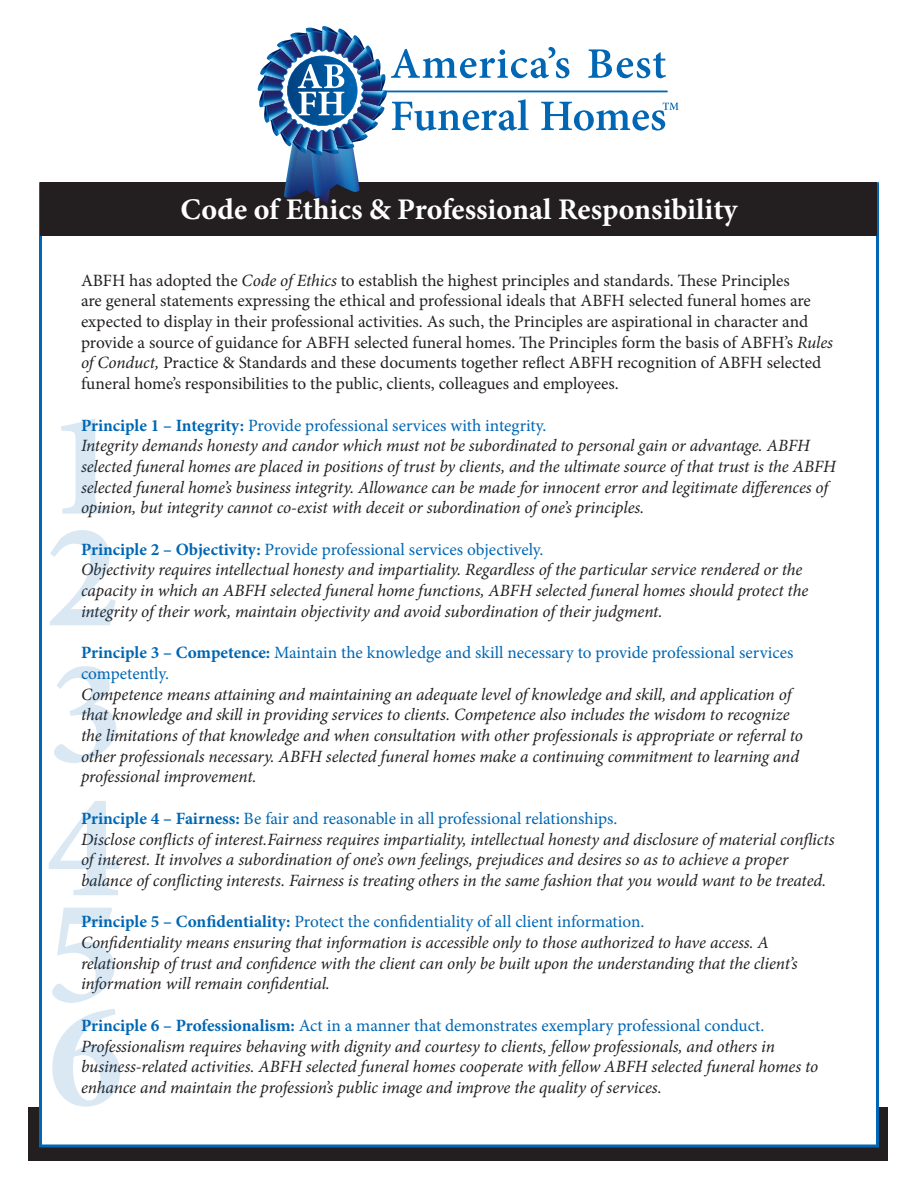
<style>
.page{position:relative;width:918px;height:1188px;background:#fff}
.page>*{position:absolute;margin:0;border:0;box-sizing:border-box;transform-origin:0 0}
.t1{font:700 150px/111.6px "Minion Pro";color:#0166b3}
.t2{font:700 30px "Minion Pro";color:#fff}
.t3{font:italic 17.25px/20.7px "Minion Pro";letter-spacing:-.01em;color:#231f20}
.t4{font:17.25px/20.7px "Minion Pro";color:#231f20}
.t5{font:17.25px/20.7px "Minion Pro";color:#0166b3}
.s1{font-style:italic}
.s2{font-weight:700;font-style:normal;color:#0166b3}
.s3{font-style:normal;color:#0166b3}
.s4{font-weight:700}
</style>
<div class="page">
<div style="left:28px;top:1107px;width:860px;height:53px;background:#231f20"></div>
<div style="left:39px;top:182px;width:840px;height:966px;background:#fff;border:3px solid #0166b3"></div>
<div style="left:40px;top:182px;width:838px;height:54px;background:#231f20"></div>
<svg style="left:258px;top:26px;width:421px;height:178px"></svg>
<h2 class="t2" style="left:181px;top:188px;width:558px">Code of Ethics &amp; Professional Responsibility</h2>
<p class="t4" style="left:81px;top:270px;width:754px">ABFH has adopted the <span class="s1">Code of Ethics</span> to establish the highest principles and standards. These Principles<br>are general statements expressing the ethical and professional ideals that ABFH selected funeral homes are expected to display in their professional activities. As such, the Principles are aspirational in character and provide a source of guidance for ABFH selected funeral homes. The Principles form the basis of ABFH’s <span class="s1">Rules of Conduct,</span> Practice &amp; Standards and these documents together reflect ABFH recognition of ABFH selected funeral home’s responsibilities to the public, clients, colleagues and employees.</p>
<p class="t3" style="left:81px;top:415px;width:757px"><span class="s2">Principle 1 – Integrity:</span> <span class="s3">Provide professional services with integrity.<br></span>Integrity demands honesty and candor which must not be subordinated to personal gain or advantage. ABFH selected funeral homes are placed in positions of trust by clients, and the ultimate source of that trust is the ABFH selected funeral home’s business integrity. Allowance can be made for innocent error and legitimate differences of opinion, but integrity cannot co-exist with deceit or subordination of one’s principles.</p>
<p class="t3" style="left:81px;top:539px;width:729px"><span class="s2">Principle 2 – Objectivity:</span> <span class="s3">Provide professional services objectively.<br></span>Objectivity requires intellectual honesty and impartiality. Regardless of the particular service rendered or the capacity in which an ABFH selected funeral home functions, ABFH selected funeral homes should protect the integrity of their work, maintain objectivity and avoid subordination of their judgment.</p>
<p class="t5" style="left:81px;top:642px;width:714px"><span class="s4">Principle 3 – Competence:</span> Maintain the knowledge and skill necessary to provide professional services competently.</p>
<p class="t3" style="left:81px;top:684px;width:724px">Competence means attaining and maintaining an adequate level of knowledge and skill, and application of that knowledge and skill in providing services to clients. Competence also includes the wisdom to recognize the limitations of that knowledge and when consultation with other professionals is appropriate or referral to other professionals necessary. ABFH selected funeral homes make a continuing commitment to learning and professional improvement.</p>
<p class="t3" style="left:81px;top:808px;width:755px"><span class="s2">Principle 4 – Fairness:</span> <span class="s3">Be fair and reasonable in all professional relationships.<br></span>Disclose conflicts of interest.Fairness requires impartiality, intellectual honesty and disclosure of material conflicts of interest. It involves a subordination of one’s own feelings, prejudices and desires so as to achieve a proper balance of conflicting interests. Fairness is treating others in the same fashion that you would want to be treated.</p>
<p class="t3" style="left:81px;top:911px;width:718px"><span class="s2">Principle 5 – Confidentiality:</span> <span class="s3">Protect the confidentiality of all client information.<br></span>Confidentiality means ensuring that information is accessible only to those authorized to have access. A relationship of trust and confidence with the client can only be built upon the understanding that the client’s information will remain confidential.</p>
<p class="t3" style="left:81px;top:1015px;width:739px"><span class="s2">Principle 6 – Professionalism:</span> <span class="s3">Act in a manner that demonstrates exemplary professional conduct.<br></span>Professionalism requires behaving with dignity and courtesy to clients, fellow professionals, and others in business-related activities. ABFH selected funeral homes cooperate with fellow ABFH selected funeral homes to enhance and maintain the profession’s public image and improve the quality of services.</p>
<h1 class="t1" style="left:45px;top:408px;width:79px">1<br>2</h1>
<h1 class="t1" style="left:46px;top:645px;width:78px;line-height:133.8px">3<br>4</h1>
<h1 class="t1" style="left:46px;top:896px;width:76px">5</h1>
<h1 class="t1" style="left:48px;top:999px;width:77px">6</h1>
</div>
